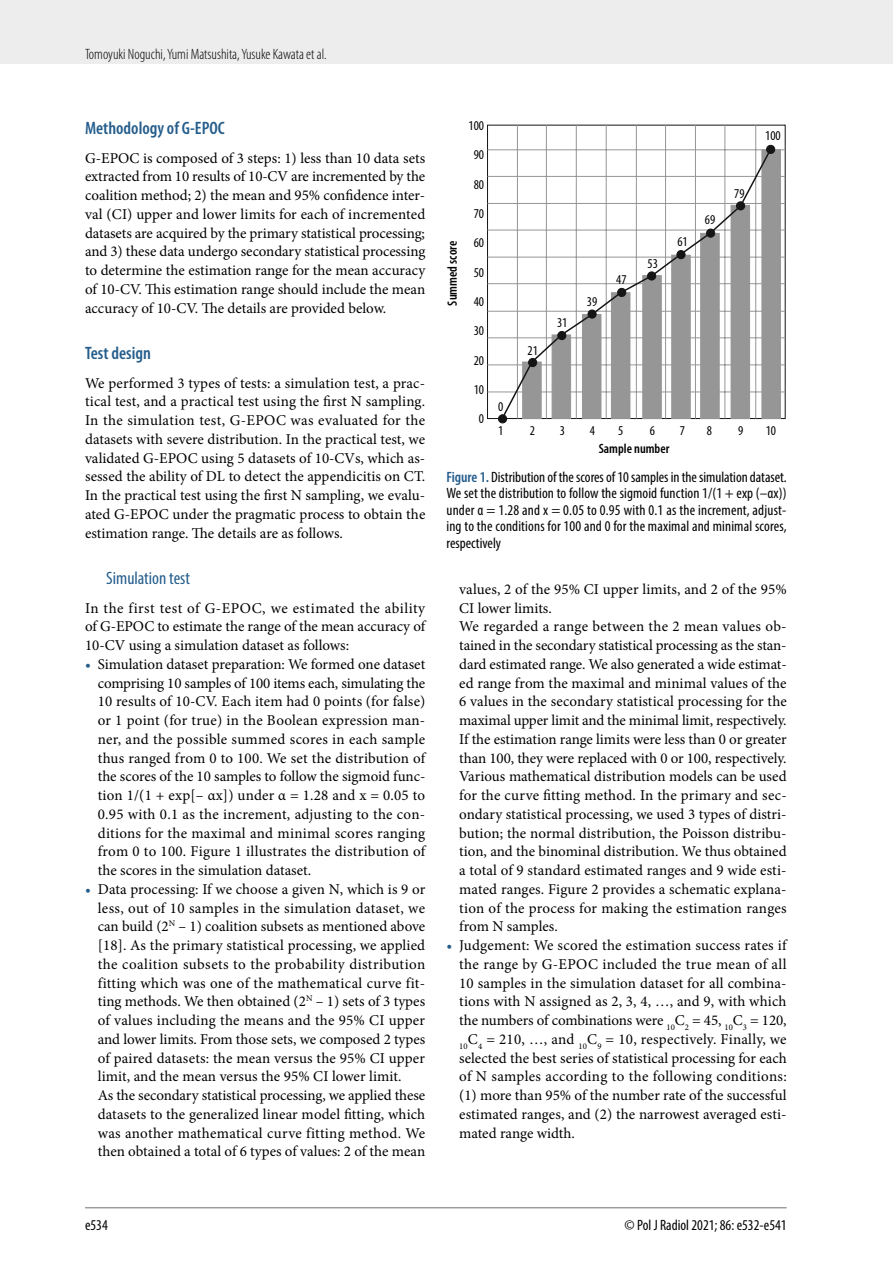
<style>
.page{position:relative;width:893px;height:1263px;background:#fff}
.page>*{position:absolute;margin:0;border:0;box-sizing:border-box;transform-origin:0 0}
.t1{font:600 condensed 18px "Myriad Pro";color:#245d8c}
.t2{font:condensed 18px "Myriad Pro";color:#245d8c}
.t3{font:15px/18.8px "Minion Pro";color:#000;text-align:justify}
.t4{font:condensed 15px/16.5px "Myriad Pro";letter-spacing:.005em;color:#000;text-align:justify}
.t5{font:300 condensed 15px "Myriad Pro";color:#000}
.t6{font:condensed 13.5px/29.2px "Myriad Pro";color:#000;text-align:right}
.t7{font:600 condensed 13.5px "Myriad Pro";color:#000}
.s1{color:#245d8c}
.s2{font-weight:600;color:#245d8c}
</style>
<div class="page">
<div style="left:0;top:0;width:893px;height:64px;background:#ededed"></div>
<hr style="left:85px;top:1207px;width:702px;height:1px;background:#9d9d9c">
<hr style="left:487px;top:149px;width:298px;height:1px;background:#969696">
<hr style="left:487px;top:176px;width:298px;height:1px;background:#969696">
<hr style="left:487px;top:203px;width:298px;height:1px;background:#969696">
<hr style="left:487px;top:230px;width:298px;height:1px;background:#969696">
<hr style="left:487px;top:257px;width:298px;height:1px;background:#969696">
<hr style="left:487px;top:283px;width:298px;height:1px;background:#969696">
<hr style="left:487px;top:311px;width:298px;height:1px;background:#969696">
<hr style="left:487px;top:337px;width:298px;height:1px;background:#969696">
<hr style="left:487px;top:364px;width:298px;height:1px;background:#969696">
<hr style="left:487px;top:392px;width:298px;height:1px;background:#969696">
<hr style="left:517px;top:125px;width:1px;height:293px;background:#969696">
<hr style="left:546px;top:125px;width:1px;height:293px;background:#969696">
<hr style="left:576px;top:125px;width:1px;height:293px;background:#969696">
<hr style="left:606px;top:125px;width:1px;height:293px;background:#969696">
<hr style="left:636px;top:125px;width:1px;height:293px;background:#969696">
<hr style="left:665px;top:125px;width:1px;height:293px;background:#969696">
<hr style="left:695px;top:125px;width:1px;height:293px;background:#969696">
<hr style="left:724px;top:125px;width:1px;height:293px;background:#969696">
<hr style="left:755px;top:125px;width:1px;height:293px;background:#969696">
<div style="left:761px;top:149px;width:20px;height:270px;background:#969696"></div>
<svg style="left:500px;top:148px;width:272px;height:272px"></svg>
<div style="left:767px;top:145px;width:8px;height:8px;background:#151515;border-radius:50%"></div>
<div style="left:766px;top:145px;width:9px;height:9px;border:1px solid #151515;border-radius:50%"></div>
<div style="left:736px;top:202px;width:9px;height:8px;background:#151515;border-radius:50%"></div>
<div style="left:736px;top:201px;width:9px;height:9px;border:1px solid #151515;border-radius:50%"></div>
<div style="left:707px;top:229px;width:8px;height:8px;background:#151515;border-radius:50%"></div>
<div style="left:706px;top:229px;width:9px;height:9px;border:1px solid #151515;border-radius:50%"></div>
<div style="left:677px;top:251px;width:8px;height:8px;background:#151515;border-radius:50%"></div>
<div style="left:676px;top:250px;width:9px;height:9px;border:1px solid #151515;border-radius:50%"></div>
<div style="left:648px;top:272px;width:8px;height:8px;background:#151515;border-radius:50%"></div>
<div style="left:647px;top:271px;width:9px;height:9px;border:1px solid #151515;border-radius:50%"></div>
<div style="left:618px;top:288px;width:8px;height:8px;background:#151515;border-radius:50%"></div>
<div style="left:617px;top:288px;width:9px;height:9px;border:1px solid #151515;border-radius:50%"></div>
<div style="left:588px;top:310px;width:8px;height:8px;background:#151515;border-radius:50%"></div>
<div style="left:588px;top:310px;width:8px;height:8px;border:1px solid #151515;border-radius:50%"></div>
<div style="left:558px;top:331px;width:8px;height:9px;background:#151515;border-radius:50%"></div>
<div style="left:557px;top:331px;width:9px;height:9px;border:1px solid #151515;border-radius:50%"></div>
<div style="left:529px;top:358px;width:8px;height:9px;background:#151515;border-radius:50%"></div>
<div style="left:528px;top:358px;width:9px;height:9px;border:1px solid #151515;border-radius:50%"></div>
<div style="left:498px;top:415px;width:9px;height:8px;background:#151515;border-radius:50%"></div>
<div style="left:498px;top:414px;width:9px;height:9px;border:1px solid #151515;border-radius:50%"></div>
<p class="t5" style="left:85px;top:45px;width:243px">Tomoyuki Noguchi, Yumi Matsushita, Yusuke Kawata et al.</p>
<p class="t1" style="left:85px;top:117px;width:141px">Methodology of G-EPOC</p>
<p class="t3" style="left:85px;top:148px;width:342px">G-EPOC is composed of 3 steps: 1) less than 10 data sets extracted from 10 results of 10-CV are incremented by the coalition method; 2) the mean and 95% confidence inter&shy;val (CI) upper and lower limits for each of incremented datasets are acquired by the primary statistical processing; and 3) these data undergo secondary statistical processing to determine the estimation range for the mean accuracy of 10-CV. This estimation range should include the mean accuracy of 10-CV. The details are provided below.</p>
<p class="t1" style="left:85px;top:342px;width:67px">Test design</p>
<p class="t3" style="left:85px;top:373px;width:342px">We performed 3 types of tests: a simulation test, a prac&shy;tical test, and a practical test using the first N sampling.<br>In the simulation test, G-EPOC was evaluated for the datasets with severe distribution. In the practical test, we validated G-EPOC using 5 datasets of 10-CVs, which as&shy;sessed the ability of DL to detect the appendicitis on CT.<br>In the practical test using the first N sampling, we evalu&shy;ated G-EPOC under the pragmatic process to obtain the estimation range. The details are as follows.</p>
<p class="t2" style="left:106px;top:567px;width:85px">Simulation test</p>
<p class="t3" style="left:85px;top:598px;width:342px">In the first test of G-EPOC, we estimated the ability of G-EPOC to estimate the range of the mean accuracy of 10-CV using a simulation dataset as follows:</p>
<p class="t3" style="left:98px;top:655px;width:329px;text-indent:-13px"><span class="s1">•</span> Simulation dataset preparation: We formed one dataset comprising 10 samples of 100 items each, simulating the 10 results of 10-CV. Each item had 0 points (for false) or 1 point (for true) in the Boolean expression man&shy;ner, and the possible summed scores in each sample thus ranged from 0 to 100. We set the distribution of the scores of the 10 samples to follow the sigmoid func&shy;tion 1/(1 + exp[– αx]) under α = 1.28 and x = 0.05 to 0.95 with 0.1 as the increment, adjusting to the con&shy;ditions for the maximal and minimal scores ranging from 0 to 100. Figure 1 illustrates the distribution of the scores in the simulation dataset.</p>
<p class="t3" style="left:98px;top:880px;width:329px;text-align:left;text-indent:-13px"><span class="s1">•</span> Data processing: If we choose a given N, which is 9 or less, out of 10 samples in the simulation dataset, we can build (2<sup>N</sup> – 1) coalition subsets as mentioned above [18]. As the primary statistical processing, we applied the coalition subsets to the probability distribution fitting which was one of the mathematical curve fit&shy;ting methods. We then obtained (2<sup>N</sup> – 1) sets of 3 types of values including the means and the 95% CI upper and lower limits. From those sets, we composed 2 types of paired datasets: the mean versus the 95% CI upper limit, and the mean versus the 95% CI lower limit.<br>As the secondary statistical processing, we applied these datasets to the generalized linear model fitting, which was another mathematical curve fitting method. We then obtained a total of 6 types of values: 2 of the mean</p>
<p class="t7" style="left:444px;top:306px;width:66px;rotate:-90deg">Summed score</p>
<p class="t6" style="left:468px;top:111px;width:17px">100<br>90<br>80<br>70<br>60<br>50<br>40<br>30<br>20<br>10<br>0</p>
<p class="t6" style="left:498px;top:392px;width:7px">0</p>
<p class="t6" style="left:527px;top:335px;width:12px">21</p>
<p class="t6" style="left:557px;top:308px;width:12px">31</p>
<p class="t6" style="left:587px;top:287px;width:12px">39</p>
<p class="t6" style="left:616px;top:265px;width:12px">47</p>
<p class="t6" style="left:648px;top:249px;width:12px">53</p>
<p class="t6" style="left:677px;top:226px;width:12px">61</p>
<p class="t6" style="left:705px;top:205px;width:12px">69</p>
<p class="t6" style="left:734px;top:179px;width:12px">79</p>
<p class="t6" style="left:765px;top:121px;width:17px">100</p>
<p class="t6" style="left:498px;top:416px;width:7px">1</p>
<p class="t6" style="left:530px;top:416px;width:7px">2</p>
<p class="t6" style="left:560px;top:416px;width:7px">3</p>
<p class="t6" style="left:590px;top:416px;width:7px">4</p>
<p class="t6" style="left:618px;top:416px;width:7px">5</p>
<p class="t6" style="left:650px;top:416px;width:7px">6</p>
<p class="t6" style="left:680px;top:416px;width:7px">7</p>
<p class="t6" style="left:707px;top:416px;width:7px">8</p>
<p class="t6" style="left:738px;top:416px;width:7px">9</p>
<p class="t6" style="left:766px;top:416px;width:12px">10</p>
<p class="t7" style="left:599px;top:440px;width:72px">Sample number</p>
<p class="t4" style="left:446px;top:468px;width:342px"><span class="s2">Figure 1.</span> Distribution of the scores of 10 samples in the simulation dataset.<br>We set the distribution to follow the sigmoid function 1/(1 + exp (–αx)) under α = 1.28 and x = 0.05 to 0.95 with 0.1 as the increment, adjust&shy;ing to the conditions for 100 and 0 for the maximal and minimal scores, respectively</p>
<p class="t3" style="left:459px;top:580px;width:329px;text-align:left">values, 2 of the 95% CI upper limits, and 2 of the 95% CI lower limits.<br>We regarded a range between the 2 mean values ob&shy;tained in the secondary statistical processing as the stan&shy;dard estimated range. We also generated a wide estimat&shy;ed range from the maximal and minimal values of the 6 values in the secondary statistical processing for the maximal upper limit and the minimal limit, respectively.<br>If the estimation range limits were less than 0 or greater than 100, they were replaced with 0 or 100, respectively.<br>Various mathematical distribution models can be used for the curve fitting method. In the primary and sec&shy;ondary statistical processing, we used 3 types of distri&shy;bution; the normal distribution, the Poisson distribu&shy;tion, and the binominal distribution. We thus obtained a total of 9 standard estimated ranges and 9 wide esti&shy;mated ranges. Figure 2 provides a schematic explana&shy;tion of the process for making the estimation ranges from N samples.</p>
<p class="t3" style="left:459px;top:936px;width:329px;text-indent:-13px"><span class="s1">•</span> Judgement: We scored the estimation success rates if the range by G-EPOC included the true mean of all 10 samples in the simulation dataset for all combina&shy;tions with N assigned as 2, 3, 4, …, and 9, with which the numbers of combinations were <sub>10</sub>C<sub>2</sub> = 45, <sub>10</sub>C<sub>3</sub> = 120, <sub>10</sub>C<sub>4</sub> = 210, …, and <sub>10</sub>C<sub>9</sub> = 10, respectively. Finally, we selected the best series of statistical processing for each of N samples according to the following conditions: (1) more than 95% of the number rate of the successful estimated ranges, and (2) the narrowest averaged esti&shy;mated range width.</p>
<p class="t4" style="left:85px;top:1216px;width:24px">e534</p>
<p class="t4" style="left:625px;top:1216px;width:164px">© Pol J Radiol 2021; 86: e532-e541</p>
</div>
